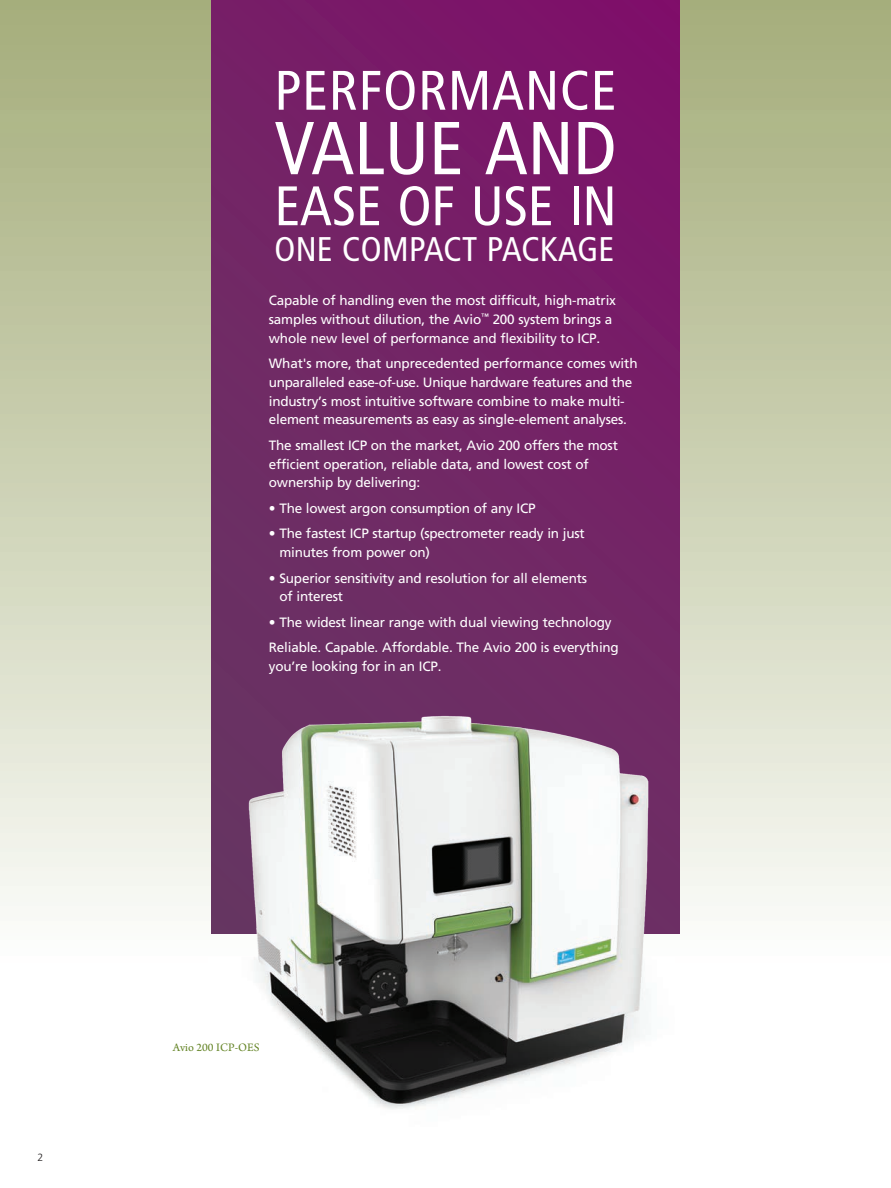
<style>
.page{position:relative;width:891px;height:1188px;background:#fff}
.page>*{position:absolute;margin:0;border:0;box-sizing:border-box;transform-origin:0 0}
.Product_Name{font:condensed 74.85px "Frutiger LT Com";color:#fff}
.Product_Name-2{font:condensed 55.5px "Frutiger LT Com";letter-spacing:.015em;color:#fff}
.Product_Name-3{font:condensed 55.5px "Frutiger LT Com";letter-spacing:-.005em;color:#fff}
.Product_Name-4{font:condensed 34.2px "Frutiger LT Com";letter-spacing:.01em;color:#fff}
.Copy_-_Paragraphs{font:13.5px/18.8px "Frutiger LT Com";letter-spacing:-.015em;color:#fff}
.Copy_-_Captions{font:12px "Arno Pro";color:#648426}
.t1{font:300 10.5px "Frutiger LT Com";color:#231f20}
</style>
<div class="page">
<div style="left:0;top:0;width:891px;height:967px;background:linear-gradient(to bottom,#a2ab77,#fbfcf8)"></div>
<div style="left:212px;top:0;width:467px;height:933px;background:linear-gradient(to right,#6f2a65,#781b68)"></div>
<img style="left:209px;top:683px;width:466px;height:426px">
<p class="Product_Name-2" style="left:274px;top:58px;width:344px">PERFORMANCE</p>
<p class="Product_Name" style="left:274px;top:105px;width:343px">VALUE AND</p>
<p class="Product_Name-3" style="left:274px;top:174px;width:344px">EASE OF USE IN</p>
<p class="Product_Name-4" style="left:274px;top:229px;width:341px">ONE COMPACT PACKAGE</p>
<p class="Copy_-_Paragraphs" style="left:269px;top:291px;width:349px">Capable of handling even the most difficult, high-matrix samples without dilution, the Avio<sup>™</sup> 200 system brings a whole new level of performance and flexibility to ICP.</p>
<p class="Copy_-_Paragraphs" style="left:269px;top:354px;width:370px">What's more, that unprecedented performance comes with unparalleled ease-of-use. Unique hardware features and the industry’s most intuitive software combine to make multi&shy;element measurements as easy as single-element analyses.</p>
<p class="Copy_-_Paragraphs" style="left:269px;top:436px;width:351px">The smallest ICP on the market, Avio 200 offers the most efficient operation, reliable data, and lowest cost of ownership by delivering:</p>
<p class="Copy_-_Paragraphs" style="left:269px;top:499px;width:268px">• The lowest argon consumption of any ICP</p>
<p class="Copy_-_Paragraphs" style="left:279px;top:524px;width:307px;text-indent:-11px">• The fastest ICP startup (spectrometer ready in just minutes from power on)</p>
<p class="Copy_-_Paragraphs" style="left:279px;top:569px;width:309px;text-indent:-11px">• Superior sensitivity and resolution for all elements of interest</p>
<p class="Copy_-_Paragraphs" style="left:269px;top:613px;width:344px">• The widest linear range with dual viewing technology</p>
<p class="Copy_-_Paragraphs" style="left:269px;top:638px;width:351px">Reliable. Capable. Affordable. The Avio 200 is everything you’re looking for in an ICP.</p>
<p class="t1" style="left:38px;top:1151px;width:7px">2</p>
<p class="Copy_-_Captions" style="left:173px;top:1040px;width:88px">Avio 200 ICP-OES</p>
</div>
